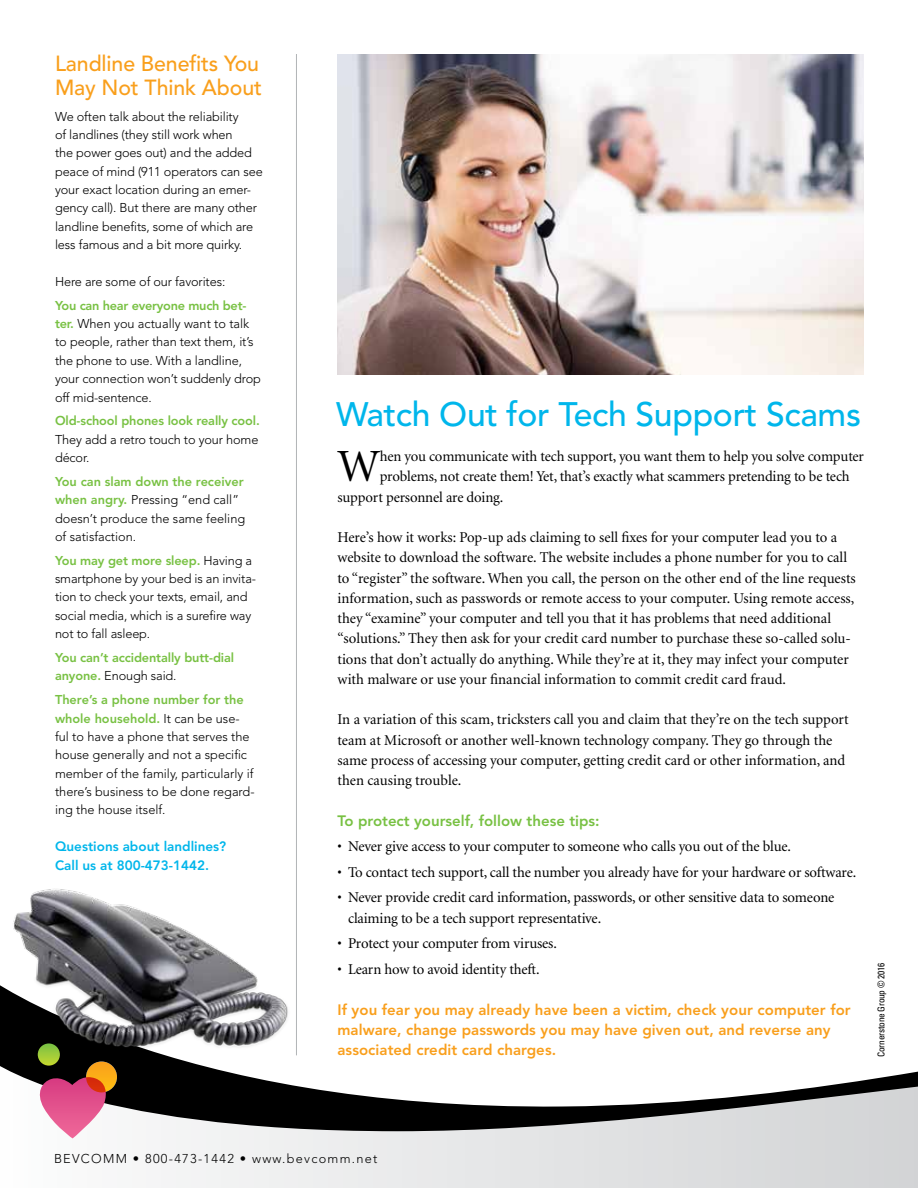
<style>
.page{position:relative;width:918px;height:1188px;background:#fff}
.page>*{position:absolute;margin:0;border:0;box-sizing:border-box;transform-origin:0 0}
.t1{font:46.2px "Minion";color:#000}
.t2{font:500 33.75px "Avenir";letter-spacing:-.01em;color:#00b6eb}
.t3{font:500 21.75px/24.8px "Avenir";letter-spacing:-.005em;color:#f99f1c}
.t4{font:15px/20.2px "Minion";letter-spacing:-.005em;color:#000}
.t5{font:800 15px/20.2px "Avenir";letter-spacing:.005em;color:#f99f1c}
.t6{font:800 15px "Avenir";color:#78c143}
.t7{font:800 13.5px/18.3px "Avenir";color:#00b6eb}
.t8{font:300 12.75px/18.3px "Avenir";letter-spacing:-.01em;color:#000}
.t9{font:800 12.75px/18.3px "Avenir";letter-spacing:-.01em;color:#78c143}
.t10{font:300 12.75px "Avenir";letter-spacing:.1em;color:#000}
.t11{font:condensed 9.3px "Univers";letter-spacing:-.03em;color:#000}
.s1{font-weight:800;color:#78c143}
.s2{font-weight:300;color:#000}
</style>
<div class="page">
<svg style="left:72px;top:1131px;width:846px;height:57px"></svg>
<svg style="left:0;top:985px;width:918px;height:146px"></svg>
<hr style="left:296px;top:54px;width:1px;height:1001px;background:#b1b4b6">
<svg style="left:38px;top:1043px;width:22px;height:23px"></svg>
<img style="left:4px;top:889px;width:293px;height:171px">
<svg style="left:35px;top:1076px;width:73px;height:62px"></svg>
<svg style="left:86px;top:1062px;width:31px;height:30px"></svg>
<img style="left:338px;top:54px;width:526px;height:321px">
<h3 class="t3" style="left:55px;top:51px;width:208px">Landline Benefits You<br>May Not Think About</h3>
<p class="t8" style="left:55px;top:107px;width:209px">We often talk about the reliability<br>of landlines (they still work when<br>the power goes out) and the added peace of mind (911 operators can see your exact location during an emer&shy;gency call). But there are many other landline benefits, some of which are less famous and a bit more quirky.</p>
<p class="t8" style="left:55px;top:272px;width:172px">Here are some of our favorites:</p>
<p class="t8" style="left:55px;top:296px;width:207px"><span class="s1">You can hear everyone much bet&shy;ter.</span> When you actually want to talk to people, rather than text them, it’s the phone to use. With a landline, your connection won’t suddenly drop off mid-sentence.</p>
<p class="t9" style="left:55px;top:412px;width:206px">Old-school phones look really cool.</p>
<p class="t8" style="left:55px;top:430px;width:205px">They add a retro touch to your home décor.</p>
<p class="t8" style="left:55px;top:472px;width:192px"><span class="s1">You can slam down the receiver when angry.</span> Pressing “end call” doesn’t produce the same feeling of satisfaction.</p>
<p class="t8" style="left:55px;top:551px;width:203px"><span class="s1">You may get more sleep.</span> Having a smartphone by your bed is an invita&shy;tion to check your texts, email, and social media, which is a surefire way not to fall asleep.</p>
<p class="t9" style="left:55px;top:648px;width:181px">You can’t accidentally butt-dial anyone. <span class="s2">Enough said.</span></p>
<p class="t8" style="left:55px;top:691px;width:201px"><span class="s1">There’s a phone number for the whole household.</span> It can be use&shy;ful to have a phone that serves the house generally and not a specific member of the family, particularly if there’s business to be done regard&shy;ing the house itself.</p>
<p class="t7" style="left:55px;top:837px;width:173px">Questions about landlines?<br>Call us at 800-473-1442.</p>
<h2 class="t2" style="left:336px;top:395px;width:526px">Watch Out for Tech Support Scams</h2>
<h1 class="t1" style="left:338px;top:444px;width:44px">W</h1>
<p class="t4" style="left:380px;top:447px;width:486px">hen you communicate with tech support, you want them to help you solve computer</p>
<p class="t4" style="left:380px;top:467px;width:472px">problems, not create them! Yet, that’s exactly what scammers pretending to be tech</p>
<p class="t4" style="left:337px;top:487px;width:168px">support personnel are doing.</p>
<p class="t4" style="left:337px;top:528px;width:520px">Here’s how it works: Pop-up ads claiming to sell fixes for your computer lead you to a website to download the software. The website includes a phone number for you to call to “register” the software. When you call, the person on the other end of the line requests information, such as passwords or remote access to your computer. Using remote access, they “examine” your computer and tell you that it has problems that need additional “solutions.” They then ask for your credit card number to purchase these so-called solu&shy;tions that don’t actually do anything. While they’re at it, they may infect your computer with malware or use your financial information to commit credit card fraud.</p>
<p class="t4" style="left:338px;top:710px;width:513px">In a variation of this scam, tricksters call you and claim that they’re on the tech support team at Microsoft or another well-known technology company. They go through the same process of accessing your computer, getting credit card or other information, and then causing trouble.</p>
<p class="t6" style="left:338px;top:811px;width:264px">To protect yourself, follow these tips:</p>
<p class="t4" style="left:338px;top:837px;width:455px">• Never give access to your computer to someone who calls you out of the blue.</p>
<p class="t4" style="left:338px;top:862px;width:520px">• To contact tech support, call the number you already have for your hardware or software.</p>
<p class="t4" style="left:348px;top:888px;width:488px;text-indent:-11px">• Never provide credit card information, passwords, or other sensitive data to someone claiming to be a tech support representative.</p>
<p class="t4" style="left:338px;top:934px;width:221px">• Protect your computer from viruses.</p>
<p class="t4" style="left:338px;top:960px;width:204px">• Learn how to avoid identity theft.</p>
<p class="t5" style="left:338px;top:999px;width:515px">If you fear you may already have been a victim, check your computer for malware, change passwords you may have given out, and reverse any associated credit card charges.</p>
<p class="t11" style="left:875px;top:1057px;width:95px;rotate:-90deg">Cornerstone Group © 2016</p>
<p class="t10" style="left:54px;top:1151px;width:325px">BEVCOMM • 800-473-1442 • www.bevcomm.net</p>
</div>
